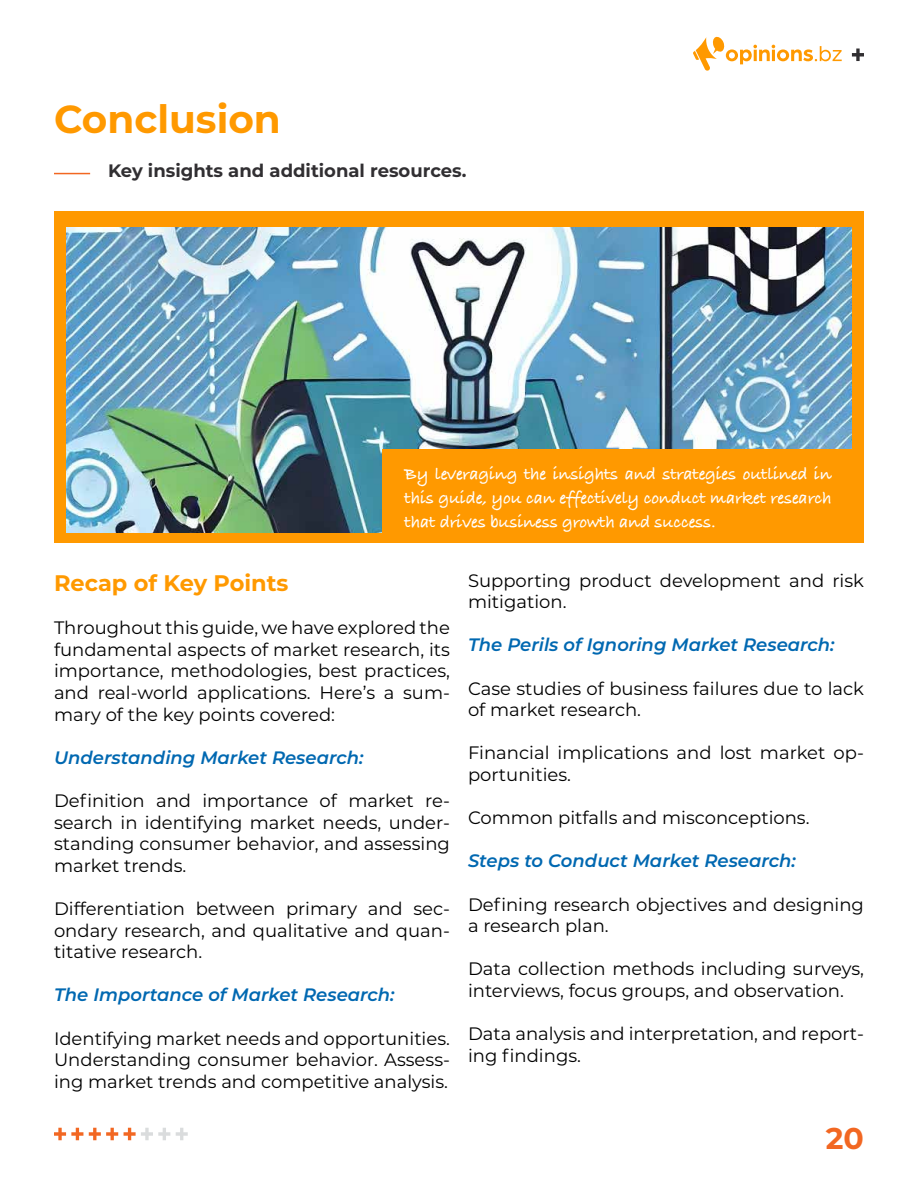
<style>
.page{position:relative;width:918px;height:1188px;background:#fff}
.page>*{position:absolute;margin:0;border:0;box-sizing:border-box;transform-origin:0 0}
.t1{font:700 39px "Montserrat";color:#f90}
.t2{font:700 30px "Montserrat";color:#f26722}
.t3{font:700 22.5px "Montserrat";color:#f90}
.t4{font:18px/21.6px "Montserrat";color:#000}
.t5{font:700 18px/24px "Bradley Hand ITCTT";letter-spacing:-.01em;color:#fff;text-align:justify}
.t6{font:italic 600 18px "Montserrat";color:#0068b1}
.t7{font:700 18px "Montserrat";color:#312f32}
</style>
<div class="page">
<svg style="left:852px;top:49px;width:12px;height:12px"></svg>
<svg style="left:54px;top:1128px;width:29px;height:12px"></svg>
<svg style="left:124px;top:1128px;width:46px;height:12px"></svg>
<svg style="left:89px;top:1128px;width:29px;height:12px"></svg>
<svg style="left:176px;top:1128px;width:12px;height:12px"></svg>
<svg style="left:693px;top:36px;width:149px;height:35px"></svg>
<div style="left:54px;top:211px;width:810px;height:332px;background:#f90"></div>
<img style="left:67px;top:228px;width:785px;height:305px">
<div style="left:382px;top:449px;width:470px;height:85px;background:#f90"></div>
<hr style="left:54px;top:173px;width:36px;height:1px;background:#f26722">
<h1 class="t1" style="left:54px;top:91px;width:228px">Conclusion</h1>
<p class="t7" style="left:108px;top:158px;width:360px">Key insights and additional resources.</p>
<p class="t5" style="left:405px;top:461px;width:429px">By leveraging the insights and strategies outlined in this guide, you can effectively conduct market research that drives business growth and success.</p>
<p class="t3" style="left:54px;top:567px;width:236px">Recap of Key Points</p>
<p class="t4" style="left:54px;top:616px;width:398px;text-align:justify">Throughout this guide, we have explored the fundamental aspects of market research, its importance, methodologies, best practices, and real-world applications. Here’s a sum&shy;mary of the key points covered:</p>
<p class="t6" style="left:54px;top:745px;width:311px">Understanding Market Research:</p>
<p class="t4" style="left:54px;top:789px;width:398px;text-align:justify">Definition and importance of market re&shy;search in identifying market needs, under&shy;standing consumer behavior, and assessing market trends.</p>
<p class="t4" style="left:54px;top:897px;width:398px;text-align:justify">Differentiation between primary and sec&shy;ondary research, and qualitative and quan&shy;titative research.</p>
<p class="t6" style="left:54px;top:982px;width:342px">The Importance of Market Research:</p>
<p class="t4" style="left:54px;top:1027px;width:398px;text-align:justify">Identifying market needs and opportunities.<br>Understanding consumer behavior. Assess&shy;ing market trends and competitive analysis.</p>
<p class="t4" style="left:468px;top:569px;width:397px">Supporting product development and risk mitigation.</p>
<p class="t6" style="left:468px;top:632px;width:368px">The Perils of Ignoring Market Research:</p>
<p class="t4" style="left:468px;top:677px;width:397px">Case studies of business failures due to lack of market research.</p>
<p class="t4" style="left:468px;top:742px;width:397px">Financial implications and lost market op&shy;portunities.</p>
<p class="t4" style="left:468px;top:806px;width:343px">Common pitfalls and misconceptions.</p>
<p class="t6" style="left:468px;top:848px;width:329px">Steps to Conduct Market Research:</p>
<p class="t4" style="left:468px;top:893px;width:397px">Defining research objectives and designing a research plan.</p>
<p class="t4" style="left:468px;top:958px;width:398px">Data collection methods including surveys, interviews, focus groups, and observation.</p>
<p class="t4" style="left:468px;top:1022px;width:397px">Data analysis and interpretation, and report&shy;ing findings.</p>
<h2 class="t2" style="left:826px;top:1116px;width:40px">20</h2>
</div>
